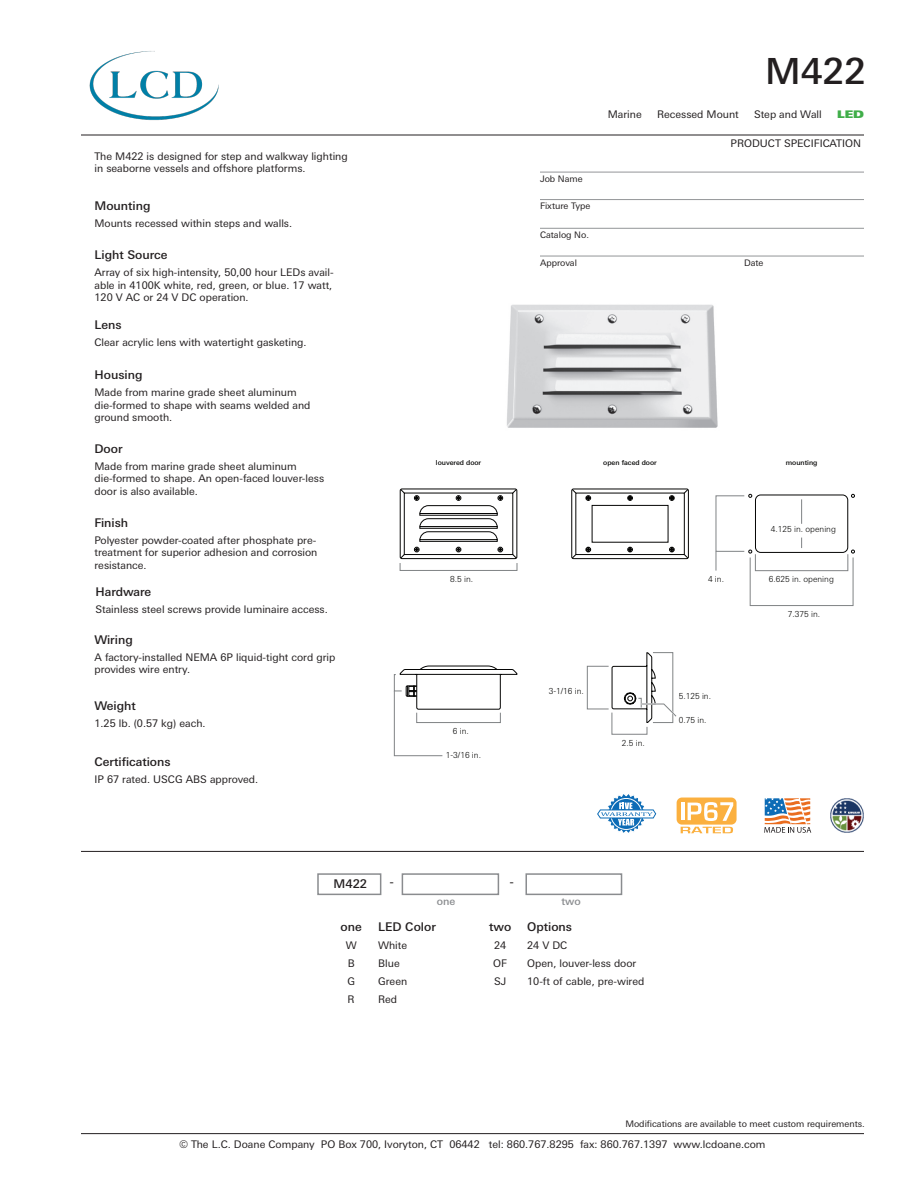
<style>
.page{position:relative;width:918px;height:1188px;background:#fff}
.page>*{position:absolute;margin:0;border:0;box-sizing:border-box;transform-origin:0 0}
.t1{font:500 36px "LT Univers Basic";color:#231f20}
.t2{font:500 12px "LT Univers Basic";color:#231f20}
.t3{font:10.5px/12.6px "LT Univers Basic";color:#231f20}
.t4{font:500 10.5px "LT Univers Basic";color:#8a8c8f}
.t5{font:10.5px "LT Univers Extd X Black";color:#40ae49}
.t6{font:9px "LT Univers Basic";color:#231f20}
.t7{font:300 8.25px "LT Univers Basic";color:#050504}
.t8{font:500 6.9px "LT Univers Basic";color:#050504}
</style>
<div class="page">
<svg style="left:400px;top:489px;width:455px;height:234px"></svg>
<img style="left:89px;top:51px;width:130px;height:70px">
<hr style="left:81px;top:135px;width:783px;height:1px;background:#231f20">
<hr style="left:81px;top:1133px;width:783px;height:1px;background:#231f20">
<hr style="left:81px;top:851px;width:783px;height:1px;background:#231f20">
<svg style="left:764px;top:798px;width:47px;height:35px"></svg>
<img style="left:830px;top:798px;width:34px;height:34px">
<hr style="left:540px;top:172px;width:324px;height:1px;background:#939598">
<hr style="left:540px;top:199px;width:324px;height:1px;background:#939598">
<hr style="left:540px;top:228px;width:324px;height:1px;background:#939598">
<hr style="left:540px;top:256px;width:324px;height:1px;background:#939598">
<div style="left:677px;top:798px;width:60px;height:27px;background:#fbb03f;border-radius:5px"></div>
<svg style="left:681px;top:827px;width:52px;height:6px"></svg>
<hr style="left:681px;top:803px;width:3px;height:17px;background:#fff">
<svg style="left:688px;top:802px;width:45px;height:19px"></svg>
<div style="left:317px;top:873px;width:64px;height:22px;border:2px solid #8a8c8f"></div>
<div style="left:402px;top:873px;width:97px;height:22px;border:2px solid #8a8c8f"></div>
<div style="left:525px;top:873px;width:97px;height:22px;border:2px solid #8a8c8f"></div>
<img style="left:507px;top:304px;width:211px;height:124px">
<svg style="left:597px;top:794px;width:59px;height:39px"></svg>
<h1 class="t1" style="left:765px;top:50px;width:102px">M422</h1>
<p class="t3" style="left:608px;top:108px;width:36px">Marine</p>
<p class="t3" style="left:657px;top:108px;width:83px">Recessed Mount</p>
<p class="t3" style="left:754px;top:108px;width:69px">Step and Wall</p>
<p class="t5" style="left:837px;top:108px;width:28px">LED</p>
<p class="t3" style="left:94px;top:150px;width:255px">The M422 is designed for step and walkway lighting in seaborne vessels and offshore platforms.</p>
<p class="t2" style="left:94px;top:199px;width:58px">Mounting</p>
<p class="t3" style="left:94px;top:217px;width:199px">Mounts recessed within steps and walls.</p>
<p class="t2" style="left:94px;top:248px;width:75px">Light Source</p>
<p class="t3" style="left:94px;top:266px;width:241px">Array of six high-intensity, 50,00 hour LEDs avail&shy;able in 4100K white, red, green, or blue. 17 watt,<br>120 V AC or 24 V DC operation.</p>
<p class="t2" style="left:94px;top:317px;width:29px">Lens</p>
<p class="t3" style="left:94px;top:336px;width:214px">Clear acrylic lens with watertight gasketing.</p>
<p class="t2" style="left:94px;top:368px;width:49px">Housing</p>
<p class="t3" style="left:94px;top:386px;width:218px">Made from marine grade sheet aluminum die-formed to shape with seams welded and ground smooth.</p>
<p class="t2" style="left:94px;top:442px;width:30px">Door</p>
<p class="t3" style="left:94px;top:460px;width:231px">Made from marine grade sheet aluminum die-formed to shape. An open-faced louver-less door is also available.</p>
<p class="t2" style="left:94px;top:515px;width:35px">Finish</p>
<p class="t3" style="left:94px;top:534px;width:225px;text-align:justify">Polyester powder-coated after phosphate pre&shy;treatment for superior adhesion and corrosion resistance.</p>
<p class="t2" style="left:95px;top:584px;width:57px">Hardware</p>
<p class="t3" style="left:95px;top:603px;width:234px">Stainless steel screws provide luminaire access.</p>
<p class="t2" style="left:94px;top:632px;width:40px">Wiring</p>
<p class="t3" style="left:94px;top:651px;width:242px">A factory-installed NEMA 6P liquid-tight cord grip provides wire entry.</p>
<p class="t2" style="left:94px;top:698px;width:43px">Weight</p>
<p class="t3" style="left:94px;top:717px;width:113px">1.25 lb. (0.57 kg) each.</p>
<p class="t2" style="left:94px;top:755px;width:78px">Certifications</p>
<p class="t3" style="left:94px;top:773px;width:165px">IP 67 rated. USCG ABS approved.</p>
<p class="t3" style="left:731px;top:137px;width:132px">PRODUCT SPECIFICATION</p>
<p class="t6" style="left:540px;top:173px;width:44px">Job Name</p>
<p class="t6" style="left:540px;top:201px;width:52px">Fixture Type</p>
<p class="t6" style="left:540px;top:229px;width:51px">Catalog No.</p>
<p class="t6" style="left:540px;top:257px;width:38px">Approval</p>
<p class="t6" style="left:744px;top:257px;width:21px">Date</p>
<p class="t8" style="left:436px;top:459px;width:47px">louvered door</p>
<p class="t8" style="left:603px;top:459px;width:55px">open faced door</p>
<p class="t8" style="left:786px;top:459px;width:33px">mounting</p>
<p class="t7" style="left:450px;top:574px;width:25px">8.5 in.</p>
<p class="t7" style="left:453px;top:727px;width:18px">6 in.</p>
<p class="t7" style="left:446px;top:750px;width:37px">1-3/16 in.</p>
<p class="t7" style="left:549px;top:686px;width:37px">3-1/16 in.</p>
<p class="t7" style="left:622px;top:738px;width:25px">2.5 in.</p>
<p class="t7" style="left:771px;top:525px;width:67px">4.125 in. opening</p>
<p class="t7" style="left:708px;top:574px;width:18px">4 in.</p>
<p class="t7" style="left:769px;top:574px;width:67px">6.625 in. opening</p>
<p class="t7" style="left:679px;top:691px;width:34px">5.125 in.</p>
<p class="t7" style="left:679px;top:715px;width:29px">0.75 in.</p>
<p class="t7" style="left:788px;top:610px;width:34px">7.375 in.</p>
<p class="t2" style="left:334px;top:877px;width:35px">M422</p>
<p class="t2" style="left:390px;top:874px;width:5px">-</p>
<p class="t2" style="left:510px;top:874px;width:5px">-</p>
<p class="t4" style="left:437px;top:895px;width:20px">one</p>
<p class="t4" style="left:561px;top:895px;width:21px">two</p>
<p class="t2" style="left:341px;top:920px;width:23px">one</p>
<p class="t3" style="left:346px;top:937px;width:13px;line-height:18px">W<br>B<br>G<br>R</p>
<p class="t2" style="left:378px;top:920px;width:59px">LED Color</p>
<p class="t3" style="left:378px;top:937px;width:31px;line-height:18px">White<br>Blue<br>Green<br>Red</p>
<p class="t2" style="left:489px;top:920px;width:24px">two</p>
<p class="t3" style="left:493px;top:937px;width:15px;line-height:18px;text-align:justify">24<br>OF SJ</p>
<p class="t2" style="left:527px;top:920px;width:46px">Options</p>
<p class="t3" style="left:527px;top:937px;width:119px;line-height:18px">24 V DC<br>Open, louver-less door<br>10-ft of cable, pre-wired</p>
<p class="t6" style="left:625px;top:1119px;width:241px">Modifications are available to meet custom requirements.</p>
<p class="t3" style="left:179px;top:1138px;width:588px">© The L.C. Doane Company PO Box 700, Ivoryton, CT 06442 tel: 860.767.8295 fax: 860.767.1397 www.lcdoane.com</p>
</div>
